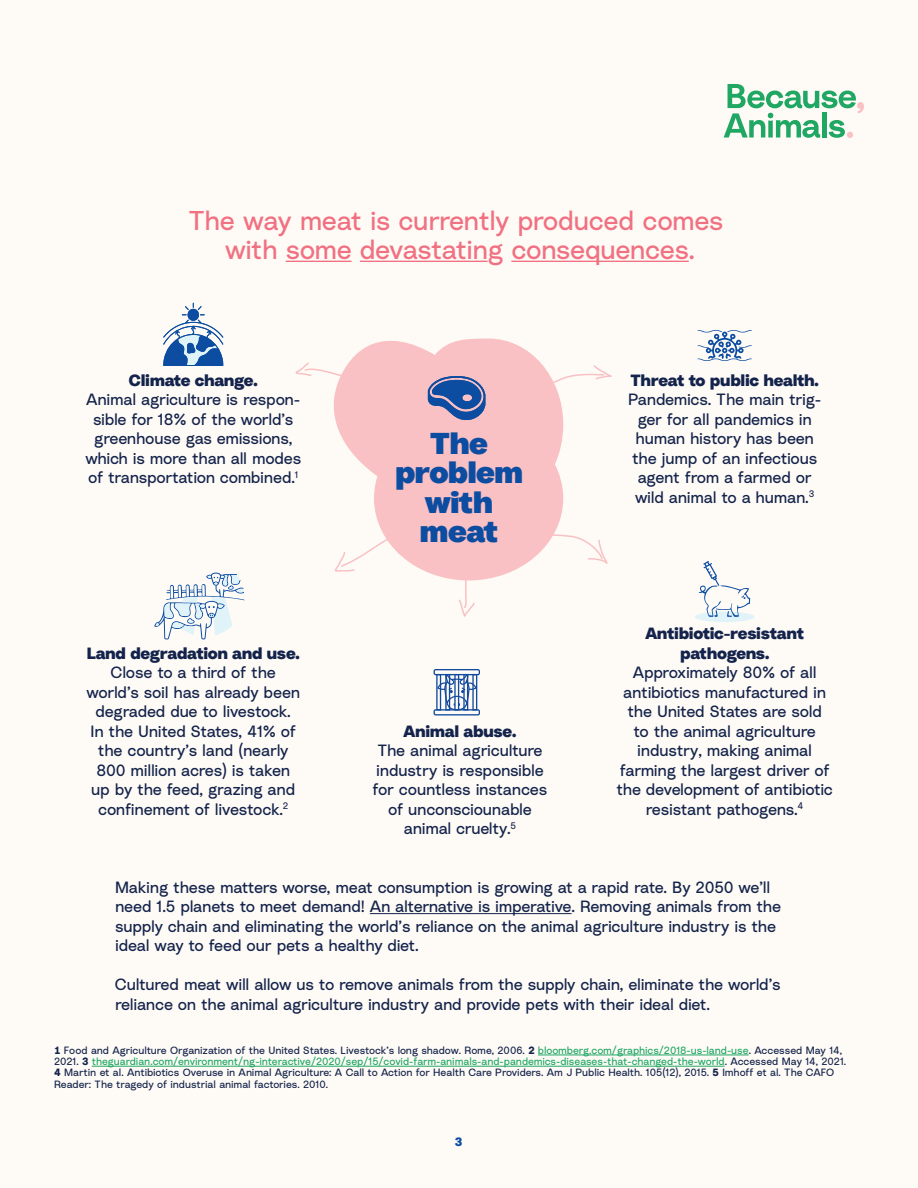
<style>
.page{position:relative;width:918px;height:1188px;background:#fefbf6}
.page>*{position:absolute;margin:0;border:0;box-sizing:border-box;transform-origin:0 0}
.t1{font:800 30px/29.4px "Radial Trial";letter-spacing:-.02em;color:#0d4da1;text-align:center}
.body{font:27px/28.5px "Radial";letter-spacing:-.02em;color:#f17081;text-align:center}
.body-2{font:16.2px/19.5px "Radial";letter-spacing:-.02em;color:#14234b;text-align:center}
.body-3{font:900 16.2px/19.5px "Radial Trial";letter-spacing:-.02em;color:#14234b;text-align:center}
.t2{font:900 12px "Radial Trial";color:#0d4da1}
.t3{font:10.5px/11.2px "Radial";letter-spacing:-.01em;color:#14234b}
.s1{font-weight:700}
.s2{color:#20a764}
</style>
<div class="page">
<svg style="left:333px;top:338px;width:230px;height:242px;fill:#f9c1c3"></svg>
<div style="left:695px;top:612px;width:59px;height:10px;background:#dff3f8;border-radius:50%"></div>
<svg style="left:525px;top:534px;width:83px;height:43px"></svg>
<hr style="left:286px;top:261px;width:66px;height:1px;background:#f17081">
<hr style="left:360px;top:261px;width:128px;height:1px;background:#f17081">
<hr style="left:511px;top:261px;width:178px;height:1px;background:#f17081">
<hr style="left:538px;top:1055px;width:211px;height:1px;background:#20a764">
<hr style="left:92px;top:1066px;width:633px;height:1px;background:#20a764">
<hr style="left:370px;top:913px;width:202px;height:1px;background:#14234b">
<svg style="left:428px;top:376px;width:58px;height:47px;background:#6d7cae"></svg>
<svg style="left:163px;top:303px;width:60px;height:63px"></svg>
<svg style="left:698px;top:330px;width:54px;height:31px"></svg>
<svg style="left:154px;top:572px;width:90px;height:67px"></svg>
<svg style="left:699px;top:561px;width:51px;height:56px"></svg>
<svg style="left:334px;top:526px;width:76px;height:46px"></svg>
<svg style="left:295px;top:361px;width:70px;height:30px"></svg>
<svg style="left:521px;top:364px;width:91px;height:35px"></svg>
<svg style="left:457px;top:579px;width:19px;height:38px"></svg>
<svg style="left:724px;top:84px;width:140px;height:54px"></svg>
<svg style="left:434px;top:669px;width:46px;height:47px"></svg>
<p class="body" style="left:188px;top:205px;width:537px">The way meat is currently produced comes with some devastating consequences.</p>
<p class="body-3" style="left:129px;top:369px;width:131px">Climate change.</p>
<p class="body-2" style="left:85px;top:389px;width:217px">Animal agriculture is respon&shy;sible for 18% of the world’s greenhouse gas emissions, which is more than all modes of transportation combined.<sup>1</sup></p>
<p class="body-3" style="left:87px;top:642px;width:215px">Land degradation and use.</p>
<p class="body-2" style="left:87px;top:662px;width:215px">Close to a third of the world’s soil has already been degraded due to livestock.<br>In the United States, 41% of the country’s land (nearly<br>800 million acres) is taken up by the feed, grazing and confinement of livestock.<sup>2</sup></p>
<p class="t1" style="left:395px;top:427px;width:129px">The problem with meat</p>
<p class="body-3" style="left:404px;top:720px;width:114px">Animal abuse.</p>
<p class="body-2" style="left:373px;top:740px;width:176px">The animal agriculture industry is responsible for countless instances of unconsciounable animal cruelty.<sup>5</sup></p>
<p class="body-3" style="left:631px;top:369px;width:190px">Threat to public health.</p>
<p class="body-2" style="left:628px;top:389px;width:195px">Pandemics. The main trig&shy;ger for all pandemics in human history has been the jump of an infectious agent from a farmed or wild animal to a human.<sup>3</sup></p>
<p class="body-3" style="left:645px;top:623px;width:160px">Antibiotic-resistant pathogens.</p>
<p class="body-2" style="left:616px;top:662px;width:218px">Approximately 80% of all antibiotics manufactured in the United States are sold<br>to the animal agriculture industry, making animal farming the largest driver of the development of antibiotic resistant pathogens.<sup>4</sup></p>
<p class="body-2" style="left:115px;top:876px;width:668px;text-align:left">Making these matters worse, meat consumption is growing at a rapid rate. By 2050 we’ll need 1.5 planets to meet demand! An alternative is imperative. Removing animals from the supply chain and eliminating the world’s reliance on the animal agriculture industry is the ideal way to feed our pets a healthy diet.</p>
<p class="body-2" style="left:115px;top:974px;width:667px;text-align:left">Cultured meat will allow us to remove animals from the supply chain, eliminate the world’s reliance on the animal agriculture industry and provide pets with their ideal diet.</p>
<p class="t3" style="left:54px;top:1044px;width:794px"><span class="s1">1</span> Food and Agriculture Organization of the United States. Livestock’s long shadow. Rome, 2006. <span class="s1">2</span> <span class="s2">bloomberg.com/graphics/2018-us-land-use</span>. Accessed May 14, 2021. <span class="s1">3</span> <span class="s2">theguardian.com/environment/ng-interactive/2020/sep/15/covid-farm-animals-and-pandemics-diseases-that-changed-the-world</span>. Accessed May 14, 2021.<br><span class="s1">4</span> Martin et al. Antibiotics Overuse in Animal Agriculture: A Call to Action for Health Care Providers. Am J Public Health. 105(12), 2015. <span class="s1">5</span> Imhoff et al. The CAFO Reader: The tragedy of industrial animal factories. 2010.</p>
<p class="t2" style="left:455px;top:1133px;width:9px">3</p>
</div>
